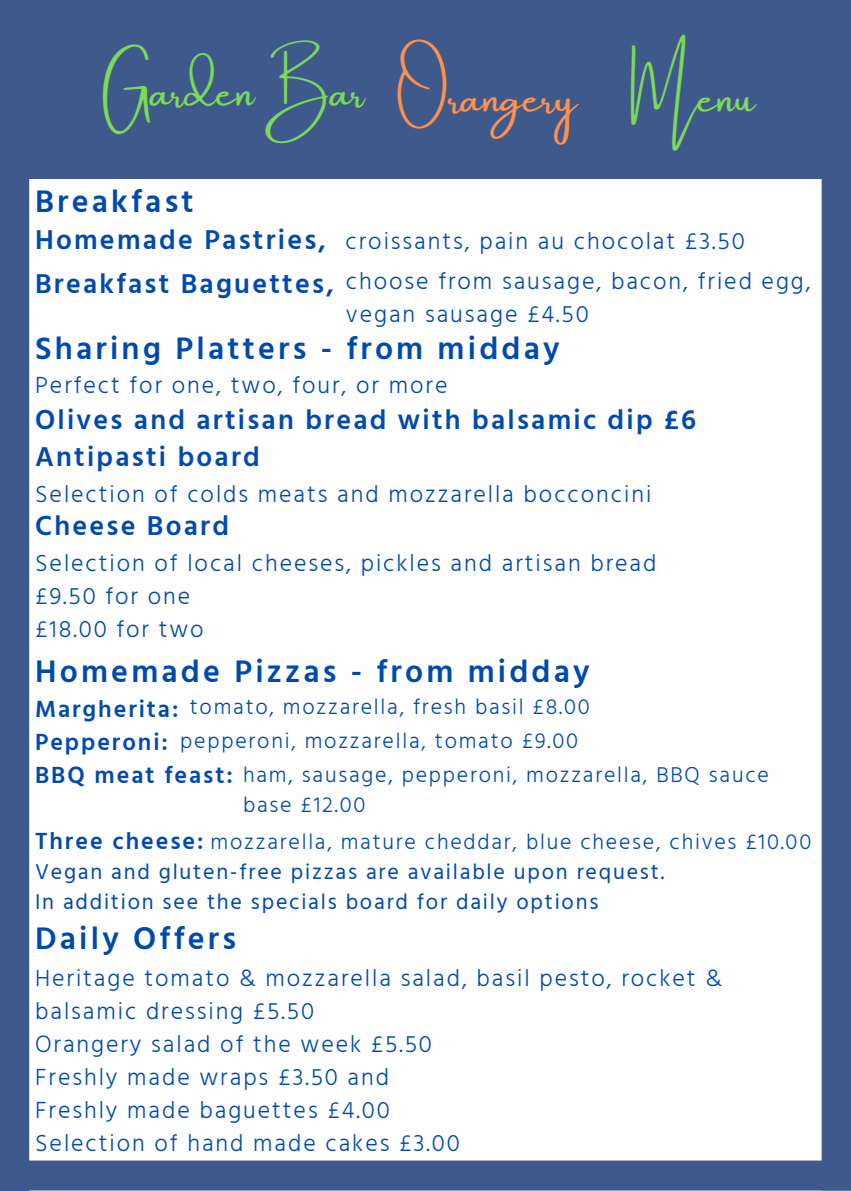
<style>
.page{position:relative;width:851px;height:1191px;background:#fff}
.page>*{position:absolute;margin:0;border:0;box-sizing:border-box;transform-origin:0 0}
.t1{font:42px "Amsterdam One";color:#7ed957}
.t2{font:42px "Amsterdam One";color:#ff914d}
.t3{font:600 32px "Hind Guntur";letter-spacing:.1em;color:#004aad}
.t4{font:600 28px "Hind Guntur";letter-spacing:.08em;color:#004aad}
.t5{font:300 24px/33px "Hind Guntur";letter-spacing:.08em;color:#004aad}
.t6{font:600 24px "Hind Guntur";letter-spacing:.08em;color:#004aad}
.t7{font:300 22px "Hind Guntur";letter-spacing:.08em;color:#004aad}
.t8{font:22px "Hind Guntur";letter-spacing:.08em;color:#004aad}
.s1{font-weight:600;font-size:24px}
</style>
<div class="page">
<div style="left:821px;top:0;width:29px;height:1191px;background:#3e598b"></div>
<div style="left:0;top:1px;width:29px;height:1190px;background:#3e598b"></div>
<div style="left:0;top:1161px;width:850px;height:30px;background:#3e598b"></div>
<div style="left:0;top:0;width:850px;height:179px;background:#3e598b"></div>
<p class="t1" style="left:103px;top:69px;width:263px">Garden Bar</p>
<p class="t2" style="left:397px;top:75px;width:181px">Orangery</p>
<p class="t1" style="left:630px;top:75px;width:126px">Menu</p>
<p class="t3" style="left:35px;top:182px;width:160px">Breakfast</p>
<p class="t4" style="left:35px;top:223px;width:292px">Homemade Pastries,</p>
<p class="t4" style="left:35px;top:267px;width:300px">Breakfast Baguettes,</p>
<p class="t5" style="left:345px;top:225px;width:401px">croissants, pain au chocolat £3.50</p>
<p class="t5" style="left:346px;top:265px;width:466px">choose from sausage, bacon, fried egg, vegan sausage £4.50</p>
<p class="t3" style="left:35px;top:329px;width:526px">Sharing Platters - from midday</p>
<p class="t5" style="left:35px;top:369px;width:414px">Perfect for one, two, four, or more</p>
<p class="t4" style="left:35px;top:403px;width:662px">Olives and artisan bread with balsamic dip £6</p>
<p class="t4" style="left:35px;top:440px;width:226px">Antipasti board</p>
<p class="t5" style="left:35px;top:477px;width:617px">Selection of colds meats and mozzarella bocconcini</p>
<p class="t4" style="left:35px;top:509px;width:195px">Cheese Board</p>
<p class="t5" style="left:35px;top:547px;width:623px">Selection of local cheeses, pickles and artisan bread</p>
<p class="t5" style="left:35px;top:580px;width:157px">£9.50 for one</p>
<p class="t5" style="left:35px;top:613px;width:170px">£18.00 for two</p>
<p class="t3" style="left:35px;top:652px;width:556px">Homemade Pizzas - from midday</p>
<p class="t7" style="left:190px;top:694px;width:401px">tomato, mozzarella, fresh basil £8.00</p>
<p class="t7" style="left:180px;top:727px;width:399px">pepperoni, mozzarella, tomato £9.00</p>
<p class="t6" style="left:35px;top:695px;width:145px">Margherita:</p>
<p class="t6" style="left:35px;top:728px;width:134px">Pepperoni:</p>
<p class="t7" style="left:35px;top:762px;width:735px"><span class="s1">BBQ meat feast:</span> ham, sausage, pepperoni, mozzarella, BBQ sauce</p>
<p class="t7" style="left:243px;top:792px;width:124px">base £12.00</p>
<p class="t7" style="left:35px;top:829px;width:777px"><span class="s1">Three cheese:</span> mozzarella, mature cheddar, blue cheese, chives £10.00</p>
<p class="t8" style="left:35px;top:858px;width:630px">Vegan and gluten-free pizzas are available upon request.</p>
<p class="t8" style="left:35px;top:888px;width:565px">In addition see the specials board for daily options</p>
<p class="t3" style="left:35px;top:919px;width:202px">Daily Offers</p>
<p class="t5" style="left:35px;top:961px;width:688px">Heritage tomato &amp; mozzarella salad, basil pesto, rocket &amp; balsamic dressing £5.50</p>
<p class="t5" style="left:35px;top:1027px;width:398px">Orangery salad of the week £5.50</p>
<p class="t5" style="left:35px;top:1060px;width:355px">Freshly made wraps £3.50 and</p>
<p class="t5" style="left:35px;top:1093px;width:356px">Freshly made baguettes £4.00</p>
<p class="t5" style="left:35px;top:1126px;width:426px">Selection of hand made cakes £3.00</p>
</div>
